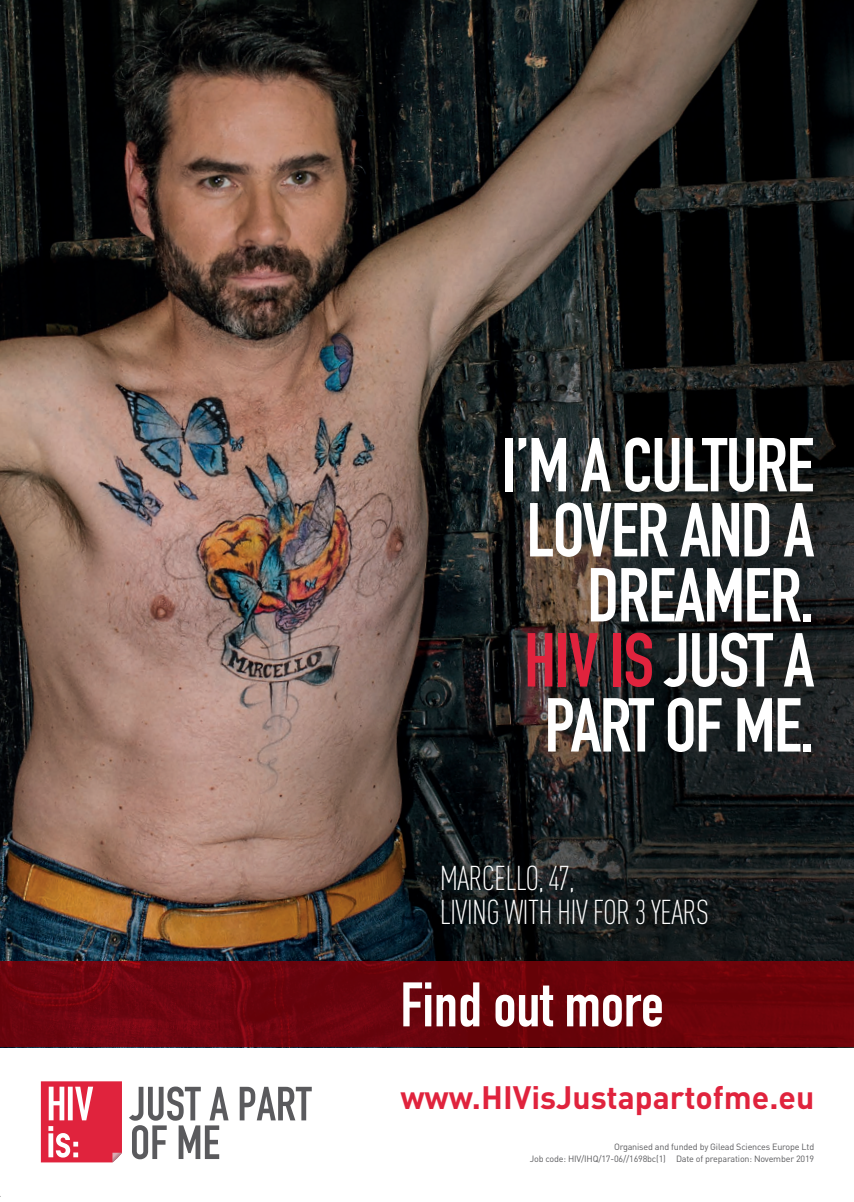
<style>
.page{position:relative;width:854px;height:1202px;background:#fff}
.page>*{position:absolute;margin:0;border:0;box-sizing:border-box;transform-origin:0 0}
.t1{font:700 75px/65px "DIN Condensed";letter-spacing:-.02em;color:#fff;text-align:right}
.t2{font:700 61.7px "DIN Condensed";color:#fff}
.t3{font:300 condensed 34px/34px "DIN Pro";letter-spacing:-.02em;color:#fff}
.t4{font:700 32px "DIN";color:#e0233d}
.t5{font:9px/12.2px "DIN";letter-spacing:-.02em;color:#5a5a5d;text-align:right}
.s1{color:#e0233d}
</style>
<div class="page">
<img style="left:0;top:0;width:854px;height:961px">
<svg style="left:41px;top:1081px;width:81px;height:81px"></svg>
<svg style="left:240px;top:1087px;width:72px;height:33px"></svg>
<svg style="left:129px;top:1086px;width:100px;height:73px"></svg>
<svg style="left:0;top:961px;width:854px;height:86px;background:#6c040c"></svg>
<svg style="left:0;top:0;width:7px;height:6px"></svg>
<svg style="left:848px;top:0;width:6px;height:6px"></svg>
<h1 class="t1" style="left:502px;top:432px;width:314px">I’M A CULTURE<br>LOVER AND A<br>DREAMER.<br><span class="s1">HIV IS</span> JUST A<br>PART OF ME.</h1>
<h3 class="t3" style="left:440px;top:859px;width:271px">MARCELLO, 47,<br>LIVING WITH HIV FOR 3 YEARS</h3>
<h2 class="t2" style="left:400px;top:963px;width:265px">Find out more</h2>
<h3 class="t4" style="left:400px;top:1076px;width:416px">www.HIVisJustapartofme.eu</h3>
<p class="t5" style="left:530px;top:1140px;width:286px">Organised and funded by Gilead Sciences Europe Ltd<br>Job code: HIV/IHQ/17-06//1698bc(1) Date of preparation: November 2019</p>
</div>
